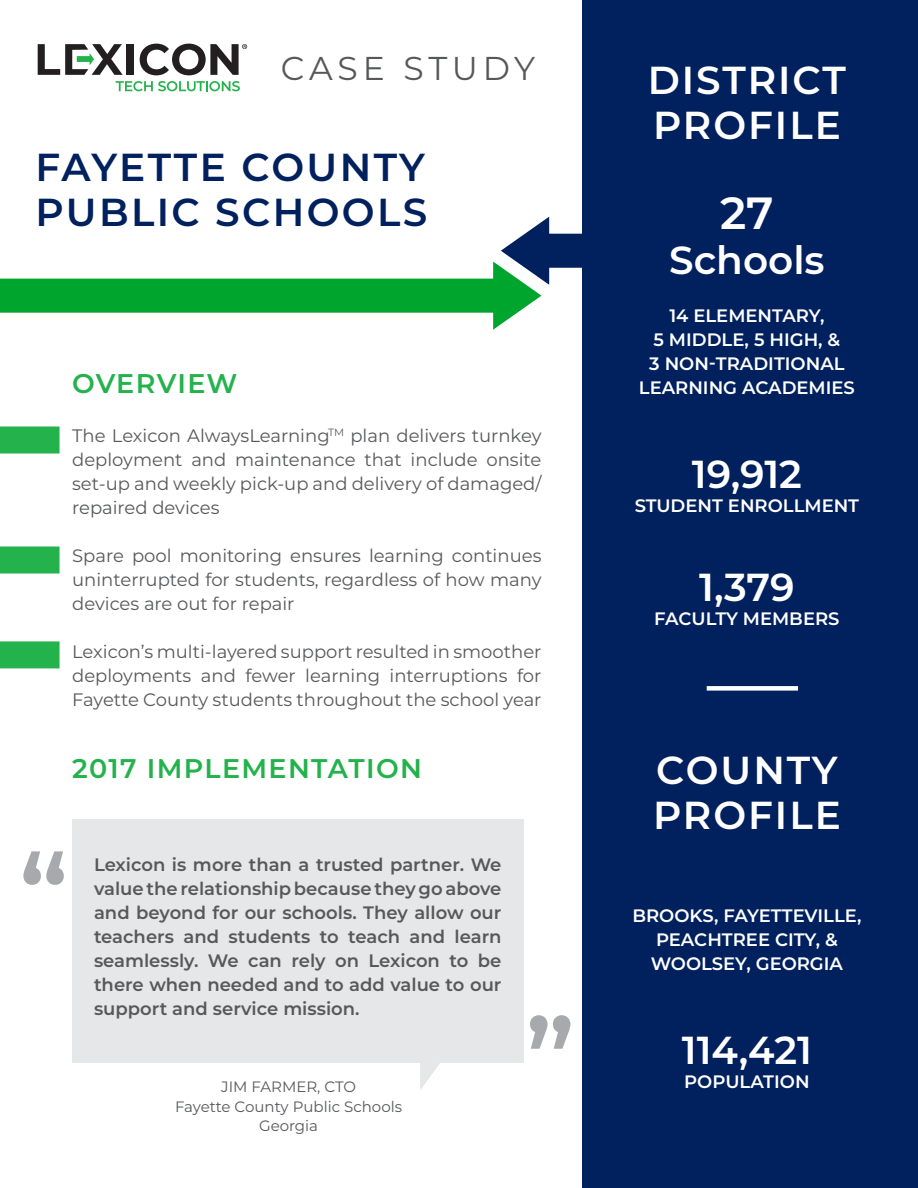
<style>
.page{position:relative;width:918px;height:1188px;background:#fff}
.page>*{position:absolute;margin:0;border:0;box-sizing:border-box;transform-origin:0 0}
.t1{font:600 108px "Montserrat";color:#a8a9ad}
.t2{font:600 45px "Montserrat";color:#fff}
.t3{font:600 39px/45px "Montserrat";letter-spacing:.04em;color:#fff}
.t4{font:600 39px/45px "Montserrat";letter-spacing:.06em;color:#00205e}
.t5{font:600 39px "Montserrat";color:#fff}
.t6{font:33px "Montserrat";letter-spacing:.14em;color:#57585a}
.t7{font:600 27px "Montserrat";letter-spacing:.05em;color:#23b24b}
.t8{font:18px/24px "Montserrat";color:#57585a;text-align:justify}
.t9{font:600 18px/24px "Montserrat";color:#57585a;text-align:justify}
.t10{font:600 18px/24px "Montserrat";color:#fff;text-align:center}
.t11{font:15px "Montserrat";color:#57585a}
</style>
<div class="page">
<div style="left:582px;top:0;width:336px;height:1188px;background:#00205e"></div>
<svg style="left:0;top:217px;width:582px;height:113px"></svg>
<div style="left:0;top:427px;width:60px;height:27px;background:#23b24b"></div>
<div style="left:0;top:547px;width:60px;height:27px;background:#23b24b"></div>
<div style="left:0;top:641px;width:60px;height:27px;background:#23b24b"></div>
<div style="left:707px;top:686px;width:91px;height:5px;background:#fff"></div>
<div style="left:72px;top:820px;width:451px;height:243px;background:#e6e7e9"></div>
<svg style="left:420px;top:1063px;width:20px;height:27px"></svg>
<div style="left:126px;top:44px;width:7px;height:31px;background:#231f20"></div>
<svg style="left:140px;top:44px;width:107px;height:31px"></svg>
<svg style="left:38px;top:44px;width:85px;height:31px"></svg>
<svg style="left:116px;top:81px;width:124px;height:10px"></svg>
<p class="t6" style="left:281px;top:46px;width:256px">CASE STUDY</p>
<p class="t4" style="left:36px;top:143px;width:393px">FAYETTE COUNTY<br>PUBLIC SCHOOLS</p>
<p class="t7" style="left:72px;top:364px;width:167px">OVERVIEW</p>
<p class="t8" style="left:72px;top:423px;width:471px">The Lexicon AlwaysLearning<sup>TM</sup> plan delivers turnkey deployment and maintenance that include onsite set-up and weekly pick-up and delivery of damaged/ repaired devices</p>
<p class="t8" style="left:72px;top:543px;width:471px">Spare pool monitoring ensures learning continues uninterrupted for students, regardless of how many devices are out for repair</p>
<p class="t8" style="left:72px;top:639px;width:471px">Lexicon’s multi-layered support resulted in smoother deployments and fewer learning interruptions for Fayette County students throughout the school year</p>
<p class="t7" style="left:72px;top:749px;width:351px">2017 IMPLEMENTATION</p>
<p class="t1" style="left:19px;top:817px;width:51px">“</p>
<p class="t9" style="left:94px;top:852px;width:409px">Lexicon is more than a trusted partner. We value the relationship because they go above and beyond for our schools. They allow our teachers and students to teach and learn seamlessly. We can rely on Lexicon to be there when needed and to add value to our support and service mission.</p>
<p class="t11" style="left:221px;top:1077px;width:136px">JIM FARMER, CTO</p>
<p class="t11" style="left:175px;top:1096px;width:229px">Fayette County Public Schools</p>
<p class="t11" style="left:259px;top:1116px;width:61px">Georgia</p>
<p class="t1" style="left:525px;top:981px;width:51px">”</p>
<p class="t3" style="left:648px;top:56px;width:200px">DISTRICT</p>
<p class="t3" style="left:653px;top:101px;width:189px">PROFILE</p>
<p class="t2" style="left:720px;top:182px;width:55px">27</p>
<p class="t5" style="left:669px;top:233px;width:157px">Schools</p>
<p class="t10" style="left:669px;top:303px;width:157px">14 ELEMENTARY,</p>
<p class="t10" style="left:653px;top:327px;width:188px">5 MIDDLE, 5 HIGH, &amp;</p>
<p class="t10" style="left:649px;top:351px;width:197px">3 NON-TRADITIONAL</p>
<p class="t10" style="left:639px;top:375px;width:218px">LEARNING ACADEMIES</p>
<p class="t3" style="left:692px;top:450px;width:112px">19,912</p>
<p class="t10" style="left:635px;top:493px;width:226px">STUDENT ENROLLMENT</p>
<p class="t3" style="left:699px;top:563px;width:97px">1,379</p>
<p class="t10" style="left:654px;top:606px;width:187px">FACULTY MEMBERS</p>
<p class="t3" style="left:653px;top:746px;width:189px">COUNTY<br>PROFILE</p>
<p class="t10" style="left:632px;top:903px;width:231px">BROOKS, FAYETTEVILLE,<br>PEACHTREE CITY, &amp;<br>WOOLSEY, GEORGIA</p>
<p class="t3" style="left:682px;top:1026px;width:132px">114,421</p>
<p class="t10" style="left:684px;top:1069px;width:127px">POPULATION</p>
</div>
